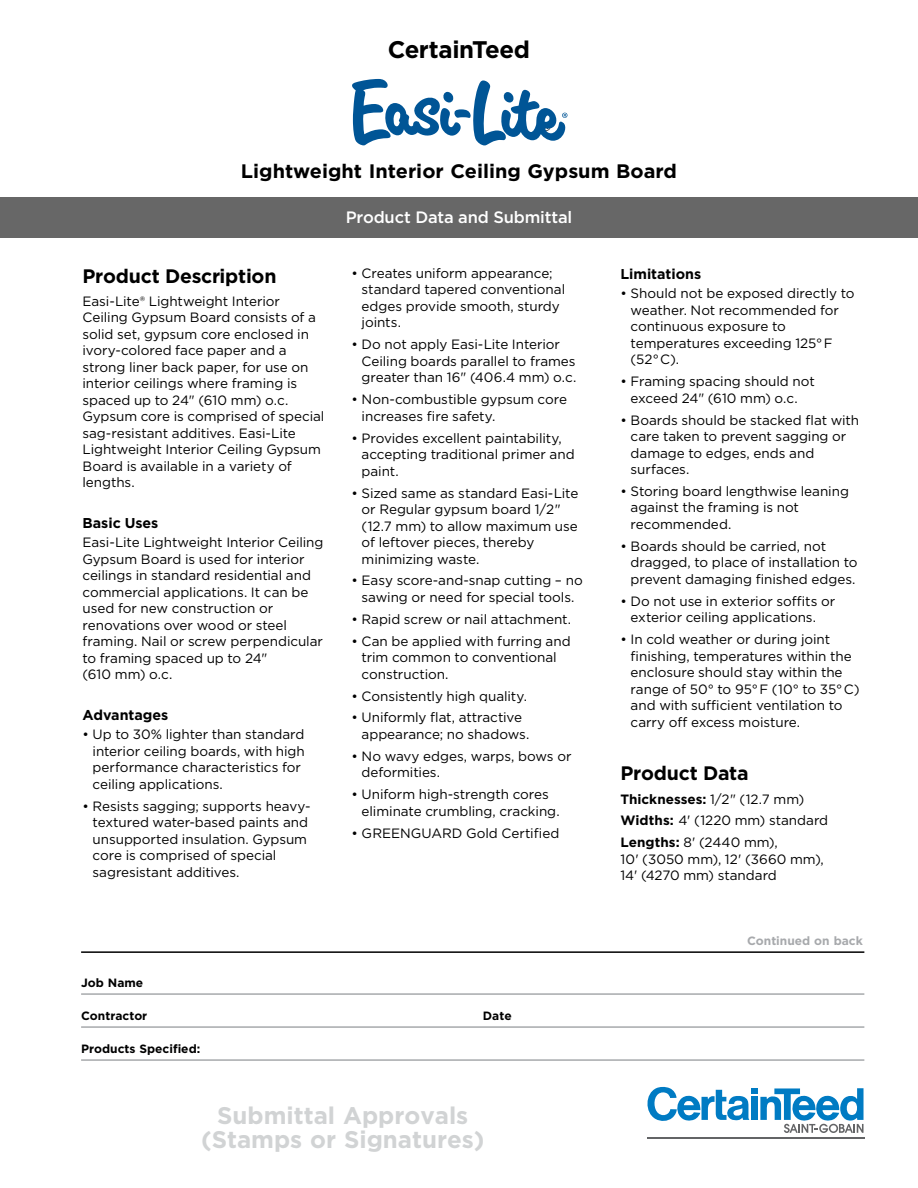
<style>
.page{position:relative;width:918px;height:1188px;background:#fff}
.page>*{position:absolute;margin:0;border:0;box-sizing:border-box;transform-origin:0 0}
.t1{font:700 24px/24px "Gotham";color:#d1d3d4;text-align:center}
.t2{font:700 24px "Gotham";letter-spacing:-.015em;color:#000}
.t3{font:700 19.5px "Gotham";letter-spacing:-.005em;color:#000}
.t4{font:500 16.5px "Gotham";letter-spacing:-.01em;color:#fff}
.t5{font:700 14.25px "Gotham";color:#000}
.t6{font:13.5px/16.5px "Gotham";letter-spacing:-.005em;color:#000}
.t7{font:700 12px "Gotham";color:#000}
.t8{font:700 12px "Gotham";color:#a7a9ac}
.t9{font:12px "Swiss 721 BT";color:#000}
.s1{font-weight:700}
</style>
<div class="page">
<div style="left:0;top:197px;width:918px;height:41px;background:#676767"></div>
<hr style="left:81px;top:993px;width:783px;height:2px;background:#a7a9ac">
<hr style="left:81px;top:1026px;width:783px;height:2px;background:#a7a9ac">
<hr style="left:81px;top:1059px;width:783px;height:2px;background:#a7a9ac">
<hr style="left:81px;top:951px;width:783px;height:2px;background:#000">
<div style="left:751px;top:1088px;width:7px;height:6px;background:#007bc3"></div>
<svg style="left:647px;top:1087px;width:102px;height:34px"></svg>
<div style="left:751px;top:1097px;width:7px;height:23px;background:#007bc3"></div>
<svg style="left:760px;top:1088px;width:104px;height:45px"></svg>
<hr style="left:647px;top:1137px;width:218px;height:2px;background:#636466">
<svg style="left:352px;top:79px;width:215px;height:66px"></svg>
<h1 class="t2" style="left:388px;top:33px;width:144px">CertainTeed</h1>
<p class="t9" style="left:541px;top:119px;width:12px">®</p>
<h2 class="t3" style="left:241px;top:158px;width:438px">Lightweight Interior Ceiling Gypsum Board</h2>
<h2 class="t3" style="left:82px;top:263px;width:196px">Product Description</h2>
<p class="t6" style="left:82px;top:292px;width:244px">Easi-Lite® Lightweight Interior<br>Ceiling Gypsum Board consists of a solid set, gypsum core enclosed in ivory-colored face paper and a strong liner back paper, for use on interior ceilings where framing is spaced up to 24" (610 mm) o.c.<br>Gypsum core is comprised of special sag-resistant additives. Easi-Lite<br>Lightweight Interior Ceiling Gypsum<br>Board is available in a variety of lengths.</p>
<p class="t5" style="left:82px;top:513px;width:77px">Basic Uses</p>
<p class="t6" style="left:82px;top:534px;width:243px">Easi-Lite Lightweight Interior Ceiling<br>Gypsum Board is used for interior ceilings in standard residential and commercial applications. It can be used for new construction or renovations over wood or steel framing. Nail or screw perpendicular to framing spaced up to 24"<br>(610 mm) o.c.</p>
<p class="t5" style="left:82px;top:705px;width:87px">Advantages</p>
<p class="t6" style="left:93px;top:726px;width:214px;text-indent:-10px">• Up to 30% lighter than standard interior ceiling boards, with high performance characteristics for ceiling applications.</p>
<p class="t6" style="left:93px;top:797px;width:220px;text-indent:-10px">• Resists sagging; supports heavy&shy;textured water-based paints and unsupported insulation. Gypsum core is comprised of special sagresistant additives.</p>
<p class="t4" style="left:346px;top:206px;width:228px">Product Data and Submittal</p>
<p class="t6" style="left:362px;top:265px;width:205px;text-indent:-10px">• Creates uniform appearance; standard tapered conventional edges provide smooth, sturdy joints.</p>
<p class="t6" style="left:362px;top:336px;width:216px;text-indent:-10px">• Do not apply Easi-Lite Interior<br>Ceiling boards parallel to frames greater than 16" (406.4 mm) o.c.</p>
<p class="t6" style="left:362px;top:391px;width:207px;text-indent:-10px">• Non-combustible gypsum core increases fire safety.</p>
<p class="t6" style="left:362px;top:429px;width:215px;text-indent:-10px">• Provides excellent paintability, accepting traditional primer and paint.</p>
<p class="t6" style="left:362px;top:484px;width:218px;text-indent:-10px">• Sized same as standard Easi-Lite or Regular gypsum board 1/2" (12.7 mm) to allow maximum use of leftover pieces, thereby minimizing waste.</p>
<p class="t6" style="left:352px;top:572px;width:233px;text-align:center">• Easy score-and-snap cutting – no sawing or need for special tools.</p>
<p class="t6" style="left:352px;top:610px;width:221px">• Rapid screw or nail attachment.</p>
<p class="t6" style="left:362px;top:632px;width:211px;text-indent:-10px">• Can be applied with furring and trim common to conventional construction.</p>
<p class="t6" style="left:352px;top:687px;width:177px">• Consistently high quality.</p>
<p class="t6" style="left:362px;top:709px;width:169px;text-indent:-10px">• Uniformly flat, attractive appearance; no shadows.</p>
<p class="t6" style="left:362px;top:748px;width:211px;text-indent:-10px">• No wavy edges, warps, bows or deformities.</p>
<p class="t6" style="left:362px;top:786px;width:200px;text-indent:-10px">• Uniform high-strength cores eliminate crumbling, cracking.</p>
<p class="t6" style="left:352px;top:824px;width:209px">• GREENGUARD Gold Certified</p>
<p class="t7" style="left:81px;top:975px;width:64px">Job Name</p>
<p class="t7" style="left:81px;top:1008px;width:68px">Contractor</p>
<p class="t7" style="left:483px;top:1008px;width:30px">Date</p>
<p class="t7" style="left:81px;top:1041px;width:121px">Products Specified:</p>
<h1 class="t1" style="left:201px;top:1103px;width:285px">Submittal Approvals (Stamps or Signatures)</h1>
<p class="t5" style="left:621px;top:264px;width:82px">Limitations</p>
<p class="t6" style="left:631px;top:285px;width:225px;text-indent:-10px">• Should not be exposed directly to weather. Not recommended for continuous exposure to temperatures exceeding 125° F (52° C).</p>
<p class="t6" style="left:621px;top:373px;width:196px;text-align:center">• Framing spacing should not exceed 24" (610 mm) o.c.</p>
<p class="t6" style="left:631px;top:411px;width:230px;text-indent:-10px">• Boards should be stacked flat with care taken to prevent sagging or damage to edges, ends and surfaces.</p>
<p class="t6" style="left:631px;top:483px;width:220px;text-indent:-10px">• Storing board lengthwise leaning against the framing is not recommended.</p>
<p class="t6" style="left:631px;top:538px;width:229px;text-indent:-10px">• Boards should be carried, not dragged, to place of installation to prevent damaging finished edges.</p>
<p class="t6" style="left:631px;top:592px;width:206px;text-indent:-10px">• Do not use in exterior soffits or exterior ceiling applications.</p>
<p class="t6" style="left:631px;top:631px;width:231px;text-indent:-10px">• In cold weather or during joint finishing, temperatures within the enclosure should stay within the range of 50° to 95° F (10° to 35° C) and with sufficient ventilation to carry off excess moisture.</p>
<h2 class="t3" style="left:621px;top:760px;width:130px">Product Data</h2>
<p class="t6" style="left:621px;top:788px;width:209px;line-height:21.9px"><span class="s1">Thicknesses:</span> 1/2" (12.7 mm)<br><span class="s1">Widths:</span> 4' (1220 mm) standard<br><span class="s1">Lengths:</span> 8' (2440 mm),</p>
<p class="t6" style="left:621px;top:851px;width:205px">10' (3050 mm), 12' (3660 mm),<br>14' (4270 mm) standard</p>
<p class="t8" style="left:747px;top:933px;width:117px">Continued on back</p>
</div>
